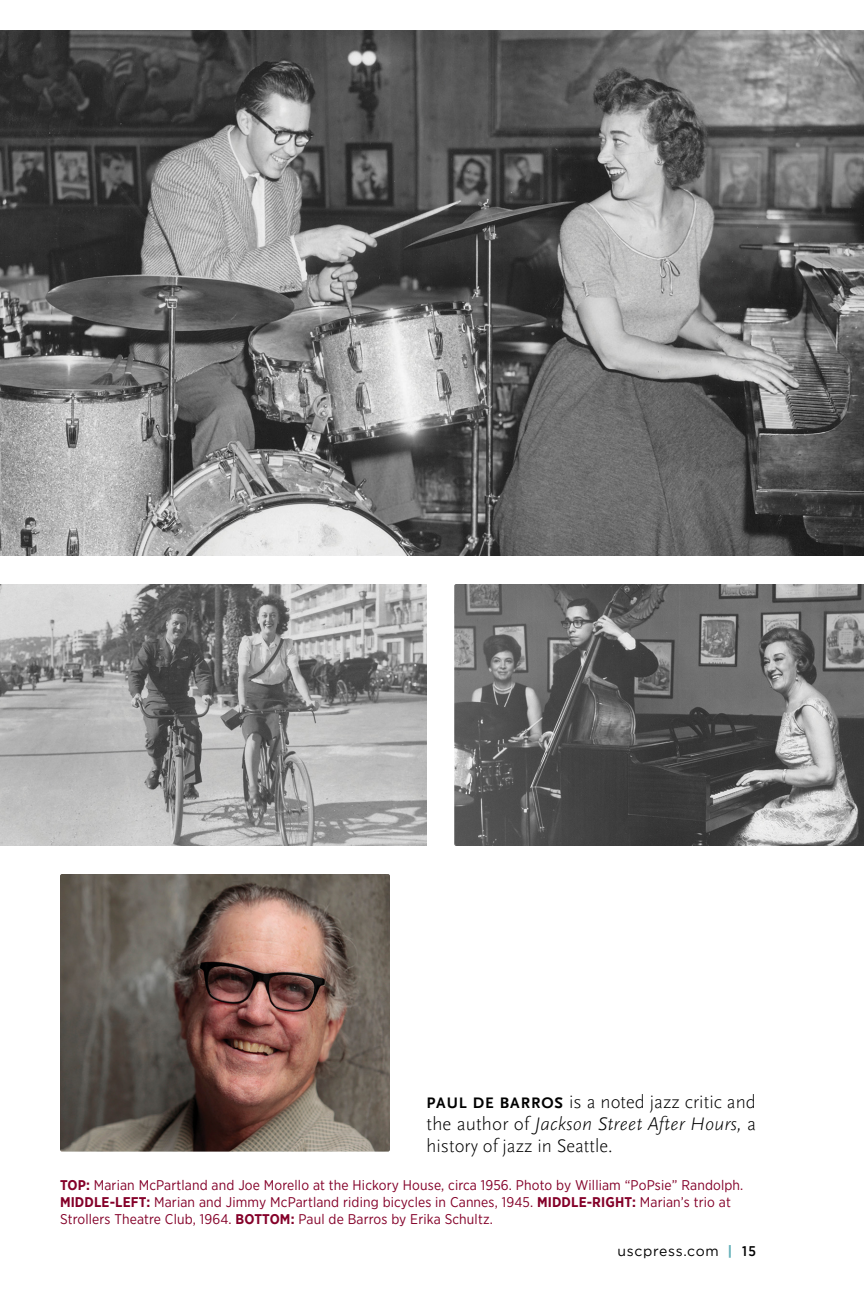
<style>
.page{position:relative;width:864px;height:1296px;background:#fff}
.page>*{position:absolute;margin:0;border:0;box-sizing:border-box;transform-origin:0 0}
.t1{font:300 19px/22px "Scala Sans Pro";color:#000;text-align:justify}
.t2{font:14px/17px "Gotham Narrow";letter-spacing:.01em;color:#840029}
.t3{font:14px "Gotham";letter-spacing:.05em;color:#000}
.s1{font-weight:700;font-size:16px}
.s2{font-style:italic}
.s3{font-weight:700}
.s4{font-family:"Gotham Narrow";font-weight:900;color:#66b1ba}
.s5{font-family:"Gotham Narrow";font-weight:500}
</style>
<div class="page">
<img style="left:0;top:30px;width:864px;height:526px">
<img style="left:454px;top:584px;width:410px;height:262px">
<img style="left:0;top:584px;width:426px;height:262px">
<img style="left:60px;top:874px;width:330px;height:278px">
<h1 class="t1" style="left:426px;top:1090px;width:331px"><span class="s1">PAUL DE BARROS</span> is a noted jazz critic and the author of <span class="s2">Jackson Street After Hours,</span> a history of jazz in Seattle.</h1>
<p class="t2" style="left:60px;top:1176px;width:685px"><span class="s3">TOP:</span> Marian McPartland and Joe Morello at the Hickory House, circa 1956. Photo by William “PoPsie” Randolph.<br><span class="s3">MIDDLE-LEFT:</span> Marian and Jimmy McPartland riding bicycles in Cannes, 1945. <span class="s3">MIDDLE-RIGHT:</span> Marian’s trio at<br>Strollers Theatre Club, 1964. <span class="s3">BOTTOM:</span> Paul de Barros by Erika Schultz.</p>
<p class="t3" style="left:617px;top:1242px;width:140px">uscpress.com <span class="s4">|</span> <span class="s5">15</span></p>
</div>
